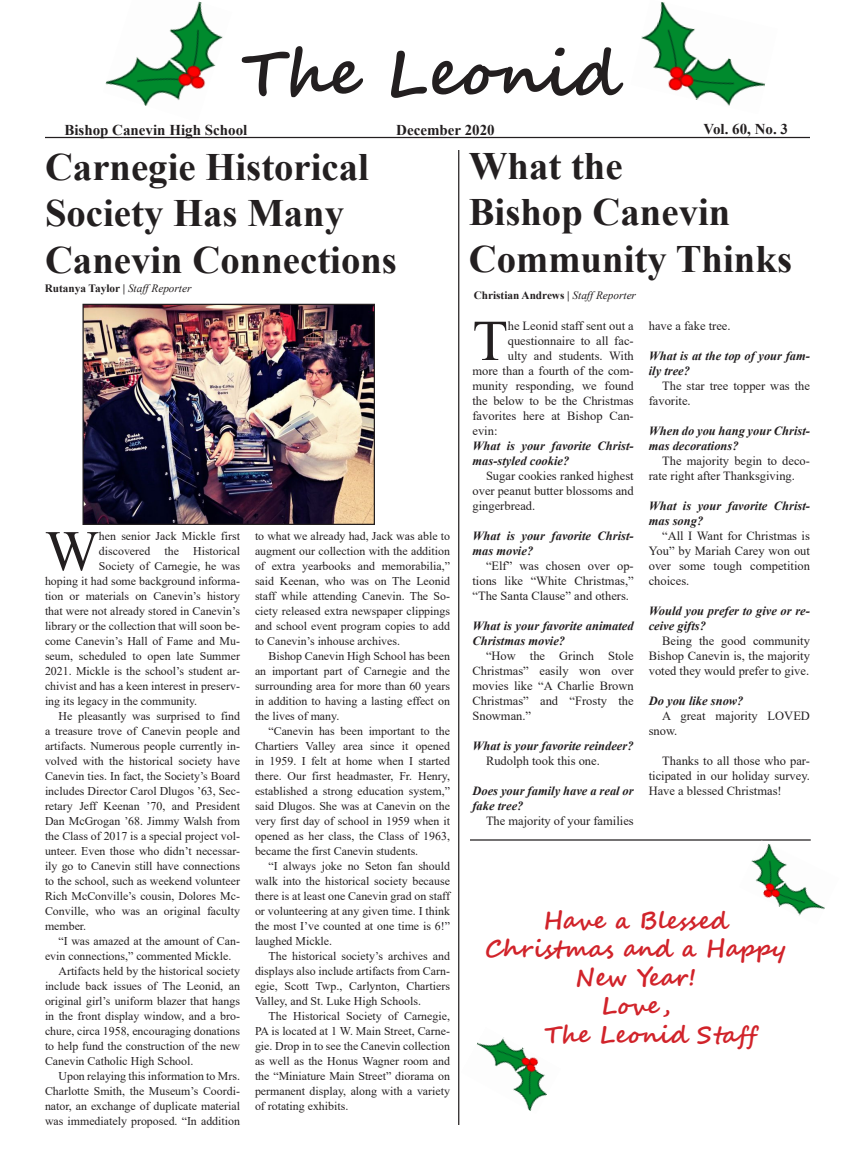
<style>
.page{position:relative;width:855px;height:1170px;background:#fff}
.page>*{position:absolute;margin:0;border:0;box-sizing:border-box;transform-origin:0 0}
.Photo_Credit{font:700 62.5px "Segoe Script";color:#231f20}
.BK_Body_Text{font:57.75px "Times New Roman";color:#231f20}
.BK_Body_Text-2{font:57.12px "Times New Roman";color:#231f20}
.Photo_Credit-2{font:700 38.75px/46.5px "Times New Roman";color:#231f20}
.Photo_Credit-3{font:700 23.75px/28.5px "Segoe Script";color:#d1232a;text-align:center}
.Photo_Credit-4{font:700 15px "Times New Roman";color:#231f20}
.BK_Body_Text-3{font:12.5px/15px "Times New Roman";color:#231f20;text-align:justify}
.BK_Body_Text-4{font:italic 700 12.5px/15px "Times New Roman";color:#231f20}
.BK_Body_Text-5{font:11.88px/15px "Times New Roman";color:#231f20;text-align:justify}
.Photo_Credit-5{font:700 11.25px "Times New Roman";color:#231f20}
.s1{font-weight:400;font-style:italic}
</style>
<div class="page">
<hr style="left:45px;top:137px;width:765px;height:1px;background:#231f20">
<hr style="left:458px;top:150px;width:1px;height:975px;background:#231f20">
<img style="left:84px;top:306px;width:289px;height:217px">
<div style="left:82px;top:304px;width:293px;height:221px;border:1px solid #231f20"></div>
<hr style="left:470px;top:839px;width:341px;height:2px;background:#231f20">
<img style="left:641px;top:2px;width:124px;height:104px">
<img style="left:105px;top:1px;width:118px;height:105px">
<img style="left:739px;top:840px;width:86px;height:76px">
<img style="left:477px;top:1037px;width:70px;height:74px">
<p class="Photo_Credit" style="left:241px;top:23px;width:379px">The Leonid</p>
<p class="Photo_Credit-4" style="left:64px;top:119px;width:184px">Bishop Canevin High School</p>
<p class="Photo_Credit-4" style="left:396px;top:119px;width:100px">December 2020</p>
<p class="Photo_Credit-4" style="left:704px;top:118px;width:86px">Vol. 60, No. 3</p>
<p class="Photo_Credit-2" style="left:45px;top:143px;width:354px">Carnegie Historical<br>Society Has Many<br>Canevin Connections</p>
<p class="Photo_Credit-5" style="left:45px;top:280px;width:148px">Rutanya Taylor | <span class="s1">Staff Reporter</span></p>
<p class="BK_Body_Text-2" style="left:45px;top:511px;width:55px">W</p>
<p class="BK_Body_Text-5" style="left:99px;top:528px;width:143px">hen senior Jack Mickle first</p>
<p class="BK_Body_Text-5" style="left:99px;top:543px;width:143px">discovered the Historical</p>
<p class="BK_Body_Text-5" style="left:99px;top:558px;width:143px">Society of Carnegie, he was</p>
<p class="BK_Body_Text-5" style="left:45px;top:573px;width:196px">hoping it had some background informa-</p>
<p class="BK_Body_Text-5" style="left:45px;top:588px;width:197px">tion or materials on Canevin’s history</p>
<p class="BK_Body_Text-5" style="left:45px;top:603px;width:197px">that were not already stored in Canevin’s</p>
<p class="BK_Body_Text-5" style="left:45px;top:618px;width:196px">library or the collection that will soon be-</p>
<p class="BK_Body_Text-5" style="left:45px;top:633px;width:196px">come Canevin’s Hall of Fame and Mu-</p>
<p class="BK_Body_Text-5" style="left:45px;top:648px;width:197px">seum, scheduled to open late Summer</p>
<p class="BK_Body_Text-5" style="left:45px;top:663px;width:196px">2021. Mickle is the school’s student ar-</p>
<p class="BK_Body_Text-5" style="left:45px;top:678px;width:196px">chivist and has a keen interest in preserv-</p>
<p class="BK_Body_Text-5" style="left:45px;top:693px;width:154px">ing its legacy in the community.</p>
<p class="BK_Body_Text-5" style="left:45px;top:708px;width:197px;text-indent:13px">He pleasantly was surprised to find a treasure trove of Canevin people and artifacts. Numerous people currently in&shy;volved with the historical society have Canevin ties. In fact, the Society’s Board includes Director Carol Dlugos ’63, Sec&shy;retary Jeff Keenan ’70, and President Dan McGrogan ’68. Jimmy Walsh from the Class of 2017 is a special project vol&shy;unteer. Even those who didn’t necessar&shy;ily go to Canevin still have connections to the school, such as weekend volunteer Rich McConville’s cousin, Dolores Mc-Conville, who was an original faculty member.</p>
<p class="BK_Body_Text-5" style="left:45px;top:933px;width:196px;text-indent:13px">“I was amazed at the amount of Can&shy;evin connections,” commented Mickle.</p>
<p class="BK_Body_Text-5" style="left:45px;top:963px;width:197px;text-indent:13px">Artifacts held by the historical society include back issues of The Leonid, an original girl’s uniform blazer that hangs in the front display window, and a bro&shy;chure, circa 1958, encouraging donations to help fund the construction of the new Canevin Catholic High School.</p>
<p class="BK_Body_Text-5" style="left:45px;top:1068px;width:197px;text-indent:13px">Upon relaying this information to Mrs.<br>Charlotte Smith, the Museum’s Coordi&shy;nator, an exchange of duplicate material was immediately proposed. “In addition</p>
<p class="BK_Body_Text-5" style="left:255px;top:528px;width:197px">to what we already had, Jack was able to augment our collection with the addition of extra yearbooks and memorabilia,” said Keenan, who was on The Leonid staff while attending Canevin. The So&shy;ciety released extra newspaper clippings and school event program copies to add to Canevin’s inhouse archives.</p>
<p class="BK_Body_Text-5" style="left:255px;top:648px;width:197px;text-indent:14px">Bishop Canevin High School has been an important part of Carnegie and the surrounding area for more than 60 years in addition to having a lasting effect on the lives of many.</p>
<p class="BK_Body_Text-5" style="left:255px;top:723px;width:197px;text-indent:14px">“Canevin has been important to the Chartiers Valley area since it opened in 1959. I felt at home when I started there. Our first headmaster, Fr. Henry, established a strong education system,” said Dlugos. She was at Canevin on the very first day of school in 1959 when it opened as her class, the Class of 1963, became the first Canevin students.</p>
<p class="BK_Body_Text-5" style="left:255px;top:858px;width:197px;text-indent:14px">“I always joke no Seton fan should walk into the historical society because there is at least one Canevin grad on staff or volunteering at any given time. I think the most I’ve counted at one time is 6!” laughed Mickle.</p>
<p class="BK_Body_Text-5" style="left:255px;top:948px;width:197px;text-indent:14px">The historical society’s archives and displays also include artifacts from Carn&shy;egie, Scott Twp., Carlynton, Chartiers Valley, and St. Luke High Schools.</p>
<p class="BK_Body_Text-5" style="left:255px;top:1008px;width:197px;text-indent:14px">The Historical Society of Carnegie, PA is located at 1 W. Main Street, Carne&shy;gie. Drop in to see the Canevin collection as well as the Honus Wagner room and the “Miniature Main Street” diorama on permanent display, along with a variety of rotating exhibits.</p>
<p class="Photo_Credit-2" style="left:469px;top:141px;width:155px">What the</p>
<p class="Photo_Credit-2" style="left:469px;top:188px;width:325px">Bishop Canevin<br>Community Thinks</p>
<p class="Photo_Credit-5" style="left:474px;top:287px;width:164px">Christian Andrews | <span class="s1">Staff Reporter</span></p>
<p class="BK_Body_Text" style="left:472px;top:300px;width:37px">T</p>
<p class="BK_Body_Text-3" style="left:508px;top:318px;width:127px">he Leonid staff sent out a</p>
<p class="BK_Body_Text-3" style="left:508px;top:333px;width:127px">questionnaire to all fac-</p>
<p class="BK_Body_Text-3" style="left:508px;top:348px;width:127px">ulty and students. With</p>
<p class="BK_Body_Text-3" style="left:472px;top:363px;width:163px">more than a fourth of the com-</p>
<p class="BK_Body_Text-3" style="left:472px;top:378px;width:163px">munity responding, we found</p>
<p class="BK_Body_Text-3" style="left:472px;top:393px;width:163px">the below to be the Christmas</p>
<p class="BK_Body_Text-3" style="left:472px;top:408px;width:163px">favorites here at Bishop Can-</p>
<p class="BK_Body_Text-3" style="left:472px;top:423px;width:26px">evin:</p>
<p class="BK_Body_Text-4" style="left:472px;top:438px;width:163px">What is your favorite Christ&shy;mas-styled cookie?</p>
<p class="BK_Body_Text-3" style="left:472px;top:468px;width:163px;text-indent:13px">Sugar cookies ranked highest over peanut butter blossoms and gingerbread.</p>
<p class="BK_Body_Text-4" style="left:472px;top:528px;width:163px">What is your favorite Christ&shy;mas movie?</p>
<p class="BK_Body_Text-3" style="left:472px;top:558px;width:163px;text-indent:13px">“Elf” was chosen over op&shy;tions like “White Christmas,” “The Santa Clause” and others.</p>
<p class="BK_Body_Text-4" style="left:472px;top:618px;width:163px">What is your favorite animated<br>Christmas movie?</p>
<p class="BK_Body_Text-3" style="left:472px;top:648px;width:163px;text-indent:13px">“How the Grinch Stole Christmas” easily won over movies like “A Charlie Brown Christmas” and “Frosty the Snowman.”</p>
<p class="BK_Body_Text-4" style="left:472px;top:738px;width:163px">What is your favorite reindeer?</p>
<p class="BK_Body_Text-3" style="left:486px;top:753px;width:115px">Rudolph took this one.</p>
<p class="BK_Body_Text-4" style="left:472px;top:783px;width:163px">Does your family have a real or fake tree?</p>
<p class="BK_Body_Text-3" style="left:486px;top:813px;width:149px">The majority of your families</p>
<p class="BK_Body_Text-3" style="left:649px;top:318px;width:83px">have a fake tree.</p>
<p class="BK_Body_Text-4" style="left:649px;top:348px;width:163px">What is at the top of your fam&shy;ily tree?</p>
<p class="BK_Body_Text-3" style="left:649px;top:378px;width:163px;text-indent:13px">The star tree topper was the favorite.</p>
<p class="BK_Body_Text-4" style="left:649px;top:423px;width:163px">When do you hang your Christ&shy;mas decorations?</p>
<p class="BK_Body_Text-3" style="left:649px;top:453px;width:163px;text-indent:13px">The majority begin to deco&shy;rate right after Thanksgiving.</p>
<p class="BK_Body_Text-4" style="left:649px;top:498px;width:163px">What is your favorite Christ&shy;mas song?</p>
<p class="BK_Body_Text-3" style="left:649px;top:528px;width:163px;text-indent:13px">“All I Want for Christmas is You” by Mariah Carey won out over some tough competition choices.</p>
<p class="BK_Body_Text-4" style="left:649px;top:603px;width:163px">Would you prefer to give or re&shy;ceive gifts?</p>
<p class="BK_Body_Text-3" style="left:649px;top:633px;width:163px;text-indent:13px">Being the good community Bishop Canevin is, the majority voted they would prefer to give.</p>
<p class="BK_Body_Text-4" style="left:649px;top:693px;width:96px">Do you like snow?</p>
<p class="BK_Body_Text-3" style="left:649px;top:708px;width:163px;text-indent:13px">A great majority LOVED snow.</p>
<p class="BK_Body_Text-3" style="left:649px;top:753px;width:163px;text-indent:13px">Thanks to all those who par&shy;ticipated in our holiday survey.<br>Have a blessed Christmas!</p>
<p class="Photo_Credit-3" style="left:485px;top:907px;width:303px">Have a Blessed<br>Christmas and a Happy<br>New Year!</p>
<p class="Photo_Credit-3" style="left:601px;top:992px;width:71px">Love,</p>
<p class="Photo_Credit-3" style="left:544px;top:1021px;width:214px">The Leonid Staff</p>
</div>
